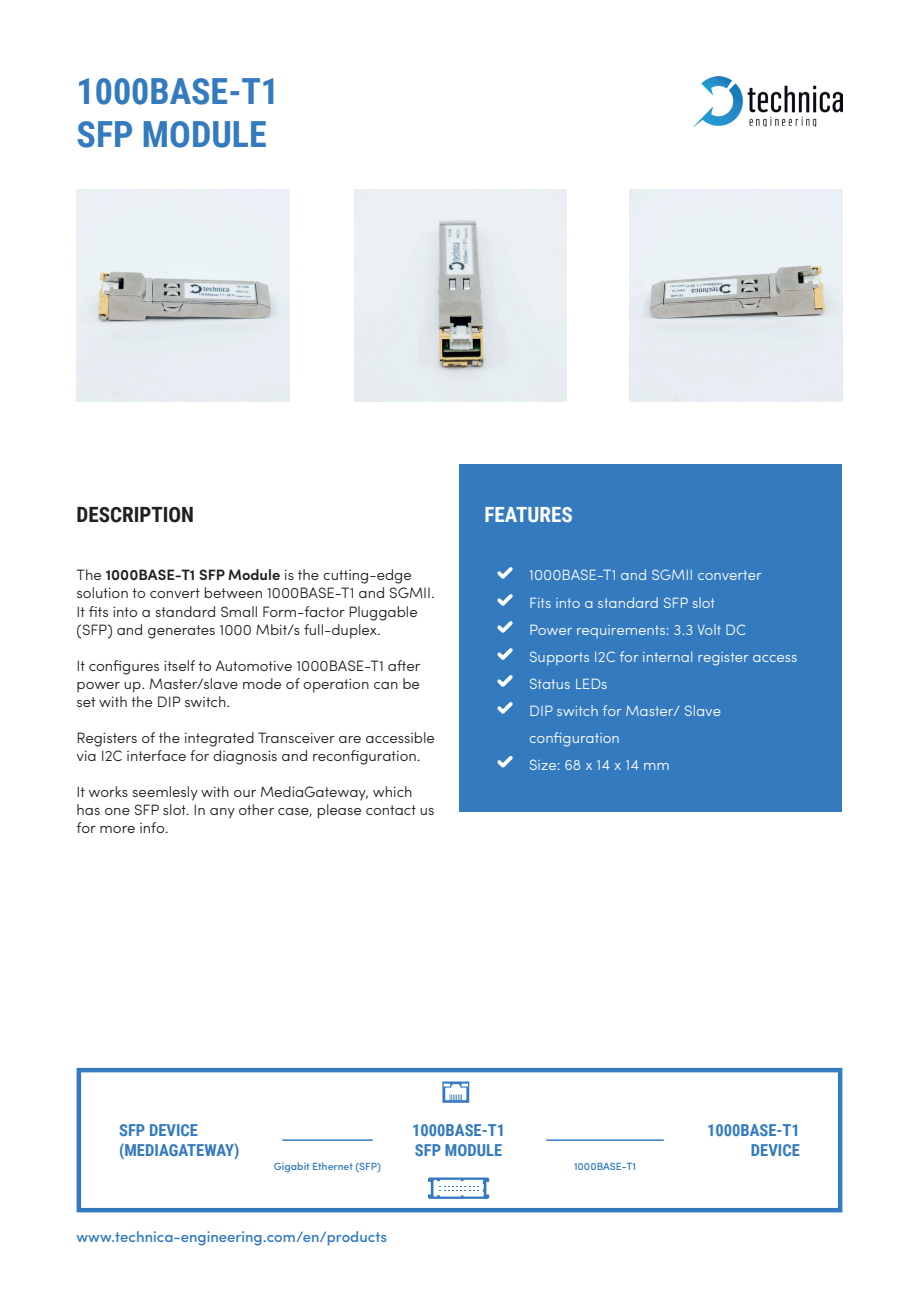
<style>
.page{position:relative;width:919px;height:1289px;background:#fff}
.page>*{position:absolute;margin:0;border:0;box-sizing:border-box;transform-origin:0 0}
.t1{font:700 36px/43.2px "Roboto Condensed";color:#337abf}
.t2{font:700 21px "Roboto Condensed";color:#231f20}
.t3{font:700 21px "Roboto Condensed";color:#fff}
.t4{font:700 16.5px/19.8px "Roboto Condensed";color:#337abf}
.t5{font:300 15px/18px "Sofia Pro";color:#231f20}
.t6{font:300 15px/27px "Sofia Pro";color:#fff}
.t7{font:500 15px "Sofia Pro";color:#337abf}
.t8{font:500 10.5px "Sofia Pro";color:#337abf}
.s1{font-weight:600}
.s2{font-family:"Flama Condensed";font-size:16.5px}
</style>
<div class="page">
<div style="left:459px;top:464px;width:383px;height:348px;background:#337abf"></div>
<div style="left:77px;top:1067px;width:765px;height:145px;border:4px solid #337abf"></div>
<img style="left:693px;top:77px;width:149px;height:50px">
<svg style="left:497px;top:567px;width:16px;height:11px"></svg>
<svg style="left:497px;top:675px;width:16px;height:11px"></svg>
<svg style="left:497px;top:702px;width:16px;height:11px"></svg>
<svg style="left:497px;top:756px;width:16px;height:11px"></svg>
<svg style="left:497px;top:648px;width:16px;height:11px"></svg>
<svg style="left:497px;top:621px;width:16px;height:11px"></svg>
<svg style="left:497px;top:594px;width:16px;height:11px"></svg>
<img style="left:77px;top:189px;width:212px;height:213px">
<img style="left:354px;top:189px;width:213px;height:213px">
<img style="left:629px;top:189px;width:213px;height:213px">
<hr style="left:282px;top:1139px;width:90px;height:1px;background:#337abf">
<hr style="left:546px;top:1139px;width:117px;height:1px;background:#337abf">
<svg style="left:428px;top:1177px;width:61px;height:21px"></svg>
<svg style="left:442px;top:1081px;width:27px;height:21px"></svg>
<h1 class="t1" style="left:77px;top:68px;width:204px">1000BASE-T1<br>SFP MODULE</h1>
<h2 class="t2" style="left:77px;top:500px;width:119px">DESCRIPTION</h2>
<h2 class="t3" style="left:484px;top:500px;width:90px">FEATURES</h2>
<p class="t5" style="left:77px;top:565px;width:360px">The <span class="s1">1000BASE-T1 SFP Module</span> is the cutting-edge solution to convert between 1000BASE-T1 and SGMII.<br>It fits into a standard Small Form-factor Pluggable (SFP) and generates 1000 Mbit/s full-duplex.</p>
<p class="t5" style="left:77px;top:655px;width:345px;text-align:justify">It configures itself to Automotive 1000BASE-T1 after power up. Master/slave mode of operation can be set with the DIP switch.</p>
<p class="t5" style="left:77px;top:727px;width:360px">Registers of the integrated Transceiver are accessible via I2C interface for diagnosis and reconfiguration.</p>
<p class="t5" style="left:77px;top:781px;width:359px">It works seemlesly with our MediaGateway, which has one SFP slot. In any other case, please contact us for more info.</p>
<p class="t6" style="left:502px;top:560px;width:261px"><span class="s2">•</span> 1000BASE-T1 and SGMII converter</p>
<p class="t6" style="left:502px;top:587px;width:214px"><span class="s2">•</span> Fits into a standard SFP slot</p>
<p class="t6" style="left:502px;top:614px;width:245px"><span class="s2">•</span> Power requirements: 3.3 Volt DC</p>
<p class="t6" style="left:502px;top:641px;width:297px"><span class="s2">•</span> Supports I2C for internal register access</p>
<p class="t6" style="left:502px;top:668px;width:107px"><span class="s2">•</span> Status LEDs</p>
<p class="t6" style="left:529px;top:695px;width:193px;text-indent:-27px"><span class="s2">•</span> DIP switch for Master/ Slave configuration</p>
<p class="t6" style="left:502px;top:749px;width:169px"><span class="s2">•</span> Size: 68 x 14 x 14 mm</p>
<p class="t4" style="left:119px;top:1119px;width:122px">SFP DEVICE (MEDIAGATEWAY)</p>
<p class="t4" style="left:707px;top:1119px;width:94px;text-align:right">1000BASE-T1<br>DEVICE</p>
<p class="t4" style="left:412px;top:1119px;width:94px">1000BASE-T1<br>SFP MODULE</p>
<p class="t8" style="left:274px;top:1158px;width:109px">Gigabit Ethernet (SFP)</p>
<p class="t8" style="left:574px;top:1158px;width:63px">1000BASE-T1</p>
<p class="t7" style="left:77px;top:1225px;width:312px">www.technica-engineering.com/en/products</p>
</div>
